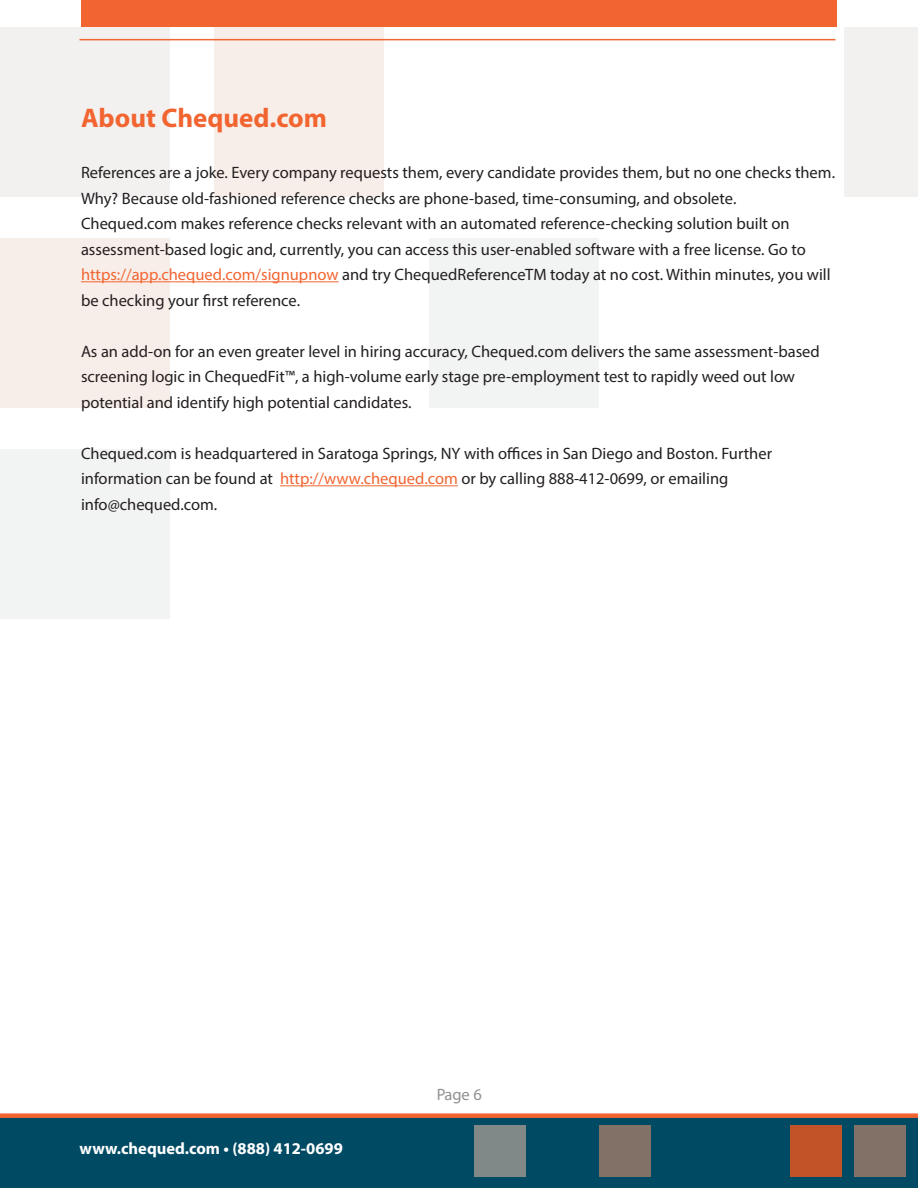
<style>
.page{position:relative;width:918px;height:1188px;background:#fff}
.page>*{position:absolute;margin:0;border:0;box-sizing:border-box;transform-origin:0 0}
.t1{font:700 27px "Myriad Pro";color:#f26531}
.t2{font:16.5px/25.5px "Myriad Pro";color:#231f20}
.t3{font:700 16.5px "Myriad Pro";color:#fff}
.s1{color:#f26531}
</style>
<div class="page">
<div style="left:0;top:27px;width:169px;height:169px;background:#f2f1f0"></div>
<div style="left:0;top:238px;width:169px;height:170px;background:#f8eee9"></div>
<div style="left:0;top:449px;width:169px;height:170px;background:#f2f3f3"></div>
<div style="left:215px;top:27px;width:169px;height:169px;background:#f8eee9"></div>
<div style="left:429px;top:238px;width:170px;height:170px;background:#f2f3f3"></div>
<div style="left:844px;top:27px;width:74px;height:169px;background:#f2f1f0"></div>
<div style="left:81px;top:0;width:756px;height:27px;background:#f26531"></div>
<hr style="left:80px;top:39px;width:756px;height:1px;background:#f26531">
<div style="left:0;top:1115px;width:918px;height:73px;background:#004a64"></div>
<div style="left:855px;top:1126px;width:51px;height:51px;background:#827167"></div>
<div style="left:790px;top:1126px;width:51px;height:51px;background:#c15328"></div>
<div style="left:600px;top:1126px;width:51px;height:51px;background:#827167"></div>
<div style="left:474px;top:1126px;width:52px;height:51px;background:#808888"></div>
<div style="left:0;top:1113px;width:918px;height:5px;background:#f26531"></div>
<hr style="left:81px;top:281px;width:258px;height:1px;background:#f26531">
<hr style="left:280px;top:485px;width:178px;height:1px;background:#f26531">
<h1 class="t1" style="left:81px;top:100px;width:248px">About Chequed.com</h1>
<p class="t2" style="left:81px;top:160px;width:756px">References are a joke. Every company requests them, every candidate provides them, but no one checks them.<br>Why? Because old-fashioned reference checks are phone-based, time-consuming, and obsolete.<br>Chequed.com makes reference checks relevant with an automated reference-checking solution built on assessment-based logic and, currently, you can access this user-enabled software with a free license. Go to <span class="s1">https://app.chequed.com/signupnow</span> and try ChequedReferenceTM today at no cost. Within minutes, you will be checking your first reference.</p>
<p class="t2" style="left:81px;top:338px;width:740px">As an add-on for an even greater level in hiring accuracy, Chequed.com delivers the same assessment-based screening logic in ChequedFit™, a high-volume early stage pre-employment test to rapidly weed out low potential and identify high potential candidates.</p>
<p class="t2" style="left:81px;top:440px;width:693px">Chequed.com is headquartered in Saratoga Springs, NY with offices in San Diego and Boston. Further information can be found at <span class="s1">http://www.chequed.com</span> or by calling 888-412-0699, or emailing info@chequed.com.</p>
<p class="t3" style="left:80px;top:1137px;width:265px">www.chequed.com • (888) 412-0699</p>
<p class="t2" style="left:436px;top:1081px;width:47px">Page 6</p>
</div>
